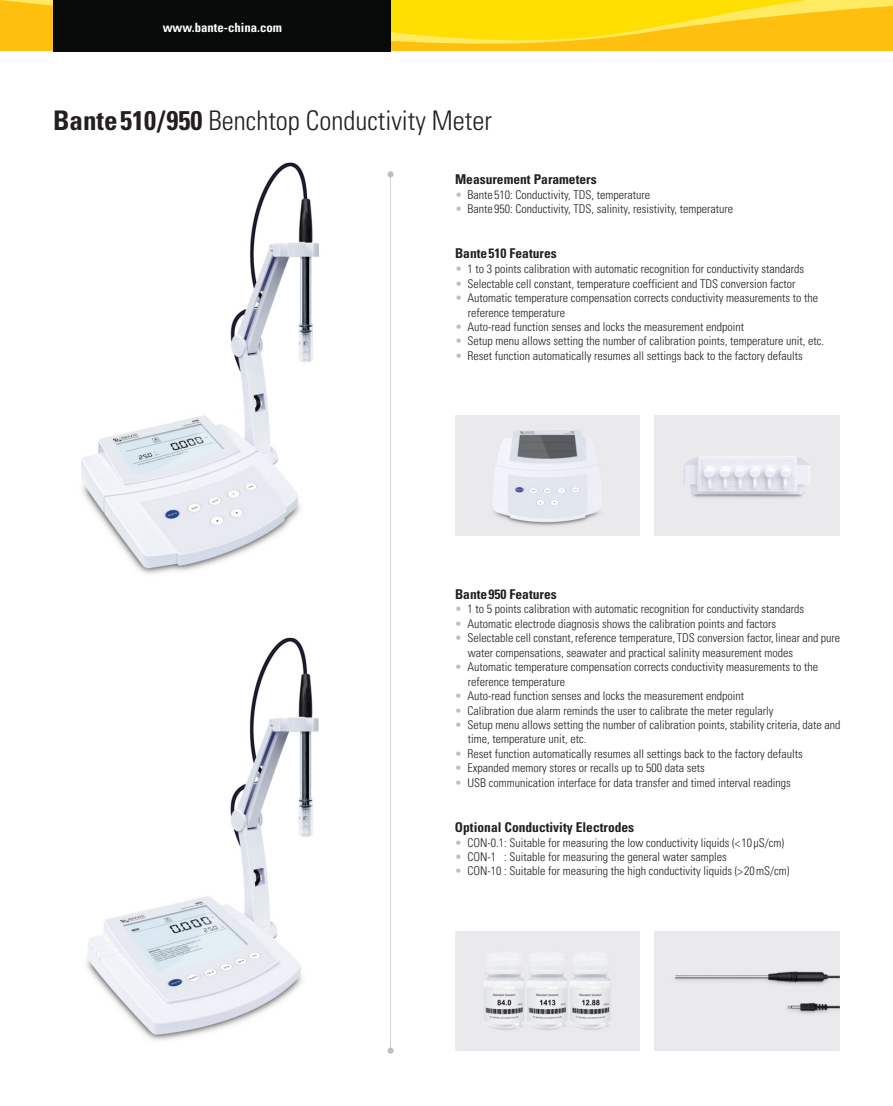
<style>
.page{position:relative;width:893px;height:1106px;background:#fff}
.page>*{position:absolute;margin:0;border:0;box-sizing:border-box;transform-origin:0 0}
.t1{font:300 condensed 27px "Univers LT";color:#231f20}
.t2{font:700 condensed 13.5px "Univers LT";color:#231f20}
.t3{font:700 condensed 12.75px "Univers LT";color:#fff}
.t4{font:300 condensed 12px/14.4px "Univers LT";color:#231f20}
.s1{font-weight:700}
.s2{color:#bdbec1}
</style>
<div class="page">
<img style="left:655px;top:416px;width:185px;height:119px">
<img style="left:655px;top:931px;width:185px;height:119px">
<img style="left:455px;top:931px;width:185px;height:119px">
<img style="left:455px;top:416px;width:185px;height:119px">
<svg style="left:388px;top:171px;width:6px;height:882px"></svg>
<img style="left:81px;top:163px;width:238px;height:411px">
<img style="left:86px;top:637px;width:233px;height:404px">
<svg style="left:0;top:0;width:893px;height:52px;background:#fbcf16"></svg>
<div style="left:53px;top:0;width:338px;height:51px;background:#080a09"></div>
<p class="t3" style="left:163px;top:23px;width:121px">www.bante-china.com</p>
<h1 class="t1" style="left:53px;top:111px;width:440px"><span class="s1">Bante510/950</span> Benchtop Conductivity Meter</h1>
<p class="t2" style="left:455px;top:174px;width:143px">Measurement Parameters</p>
<p class="t4" style="left:455px;top:189px;width:197px"><span class="s2">•</span> Bante510: Conductivity, TDS, temperature</p>
<p class="t4" style="left:455px;top:203px;width:280px"><span class="s2">•</span> Bante950: Conductivity, TDS, salinity, resistivity, temperature</p>
<p class="t2" style="left:455px;top:249px;width:103px">Bante510 Features</p>
<p class="t4" style="left:455px;top:263px;width:351px"><span class="s2">•</span> 1 to 3 points calibration with automatic recognition for conductivity standards</p>
<p class="t4" style="left:455px;top:277px;width:342px"><span class="s2">•</span> Selectable cell constant, temperature coefficient and TDS conversion factor</p>
<p class="t4" style="left:468px;top:292px;width:352px;text-indent:-13px"><span class="s2">•</span> Automatic temperature compensation corrects conductivity measurements to the reference temperature</p>
<p class="t4" style="left:455px;top:320px;width:291px"><span class="s2">•</span> Auto-read function senses and locks the measurement endpoint</p>
<p class="t4" style="left:455px;top:335px;width:371px"><span class="s2">•</span> Setup menu allows setting the number of calibration points, temperature unit, etc.</p>
<p class="t4" style="left:455px;top:349px;width:349px"><span class="s2">•</span> Reset function automatically resumes all settings back to the factory defaults</p>
<p class="t2" style="left:455px;top:589px;width:103px">Bante950 Features</p>
<p class="t4" style="left:455px;top:603px;width:351px"><span class="s2">•</span> 1 to 5 points calibration with automatic recognition for conductivity standards</p>
<p class="t4" style="left:455px;top:617px;width:323px"><span class="s2">•</span> Automatic electrode diagnosis shows the calibration points and factors</p>
<p class="t4" style="left:468px;top:632px;width:374px;text-indent:-13px"><span class="s2">•</span> Selectable cell constant,reference temperature, TDS conversion factor, linear and pure water compensations, seawater and practical salinity measurement modes</p>
<p class="t4" style="left:468px;top:661px;width:352px;text-indent:-13px"><span class="s2">•</span> Automatic temperature compensation corrects conductivity measurements to the reference temperature</p>
<p class="t4" style="left:455px;top:689px;width:291px"><span class="s2">•</span> Auto-read function senses and locks the measurement endpoint</p>
<p class="t4" style="left:455px;top:704px;width:320px"><span class="s2">•</span> Calibration due alarm reminds the user to calibrate the meter regularly</p>
<p class="t4" style="left:468px;top:718px;width:374px;text-indent:-13px"><span class="s2">•</span> Setup menu allows setting the number of calibration points, stability criteria, date and time, temperature unit, etc.</p>
<p class="t4" style="left:455px;top:747px;width:349px"><span class="s2">•</span> Reset function automatically resumes all settings back to the factory defaults</p>
<p class="t4" style="left:455px;top:762px;width:251px"><span class="s2">•</span> Expanded memory stores or recalls up to 500 data sets</p>
<p class="t4" style="left:455px;top:776px;width:337px"><span class="s2">•</span> USB communication interface for data transfer and timed interval readings</p>
<p class="t2" style="left:455px;top:822px;width:181px">Optional Conductivity Electrodes</p>
<p class="t4" style="left:455px;top:836px;width:331px"><span class="s2">•</span> CON-0.1: Suitable for measuring the low conductivity liquids (&lt;10 µS/cm)</p>
<p class="t4" style="left:455px;top:850px;width:273px"><span class="s2">•</span> CON-1 : Suitable for measuring the general water samples</p>
<p class="t4" style="left:455px;top:865px;width:336px"><span class="s2">•</span> CON-10 : Suitable for measuring the high conductivity liquids (&gt;20mS/cm)</p>
</div>
